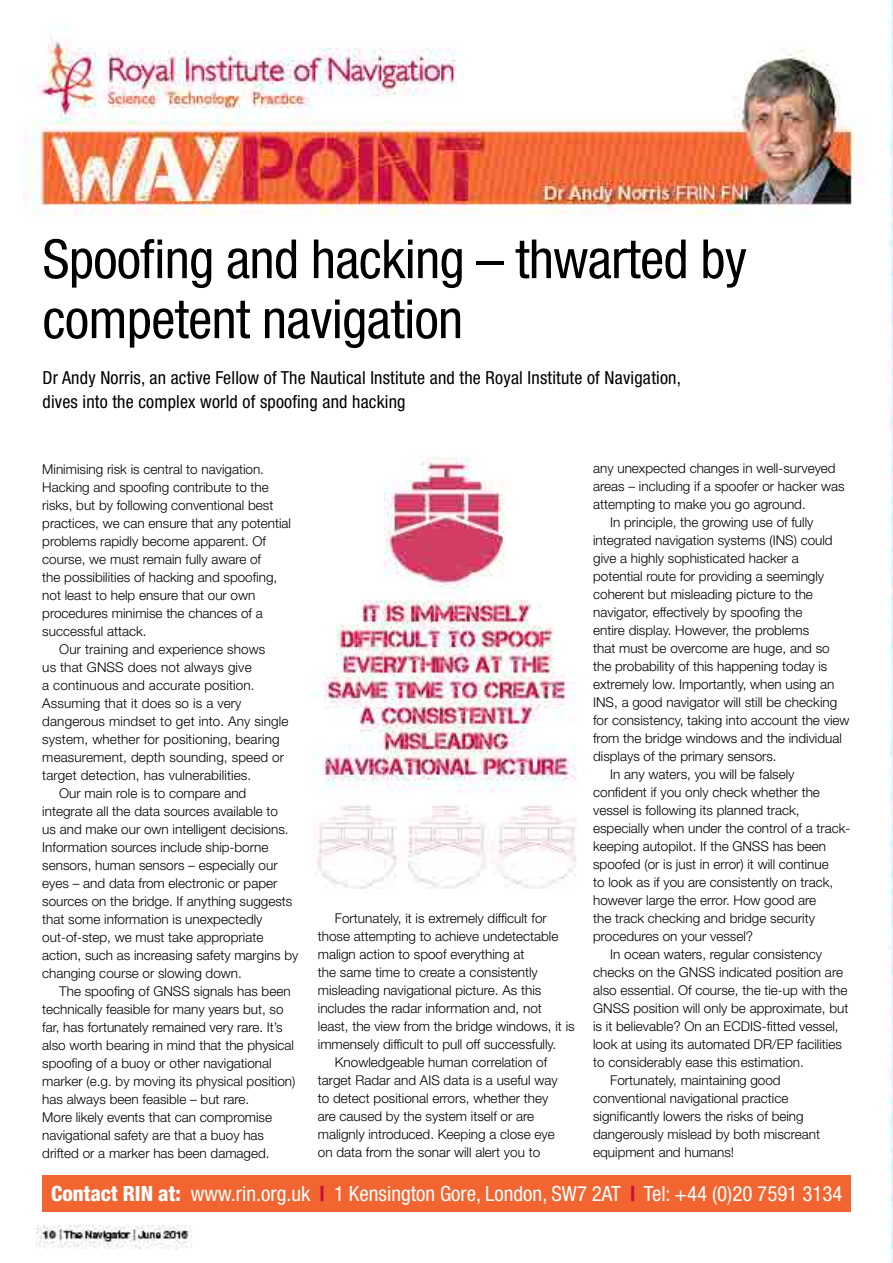
<style>
.page{position:relative;width:893px;height:1263px;background:#fff}
.page>*{position:absolute;margin:0;border:0;box-sizing:border-box;transform-origin:0 0}
.t1{font:condensed 54px/60px "Helvetica Neue LT Std";letter-spacing:-.01em;color:#000}
.t2{font:condensed 21px "Helvetica Neue LT Std";color:#fff}
.t3{font:condensed 18px/24px "Helvetica Neue LT Std";letter-spacing:.01em;color:#000}
.t4{font:300 13.5px "Helvetica Neue LT Std";color:#000}
.s1{font-weight:800}
.s2{font-weight:900;color:#c80f3f}
</style>
<div class="page">
<img style="left:26px;top:0;width:867px;height:1263px">
<div style="left:43px;top:1176px;width:808px;height:36px;background:#f26531"></div>
<h1 class="t1" style="left:43px;top:229px;width:706px">Spoofing and hacking – thwarted by competent navigation</h1>
<h3 class="t3" style="left:43px;top:366px;width:640px">Dr Andy Norris, an active Fellow of The Nautical Institute and the Royal Institute of Navigation, dives into the complex world of spoofing and hacking</h3>
<p class="t4" style="left:42px;top:460px;width:223px">Minimising risk is central to navigation.</p>
<p class="t4" style="left:42px;top:478px;width:228px">Hacking and spoofing contribute to the</p>
<p class="t4" style="left:42px;top:496px;width:233px">risks, but by following conventional best</p>
<p class="t4" style="left:42px;top:514px;width:250px">practices, we can ensure that any potential</p>
<p class="t4" style="left:42px;top:532px;width:225px">problems rapidly become apparent. Of</p>
<p class="t4" style="left:42px;top:550px;width:220px">course, we must remain fully aware of</p>
<p class="t4" style="left:42px;top:568px;width:237px">the possibilities of hacking and spoofing,</p>
<p class="t4" style="left:42px;top:586px;width:215px">not least to help ensure that our own</p>
<p class="t4" style="left:42px;top:604px;width:222px">procedures minimise the chances of a</p>
<p class="t4" style="left:42px;top:622px;width:106px">successful attack.</p>
<p class="t4" style="left:59px;top:640px;width:208px">Our training and experience shows</p>
<p class="t4" style="left:42px;top:658px;width:211px">us that GNSS does not always give</p>
<p class="t4" style="left:42px;top:676px;width:214px">a continuous and accurate position.</p>
<p class="t4" style="left:42px;top:694px;width:201px">Assuming that it does so is a very</p>
<p class="t4" style="left:42px;top:712px;width:248px">dangerous mindset to get into. Any single</p>
<p class="t4" style="left:42px;top:730px;width:239px">system, whether for positioning, bearing</p>
<p class="t4" style="left:42px;top:748px;width:243px">measurement, depth sounding, speed or</p>
<p class="t4" style="left:42px;top:766px;width:211px">target detection, has vulnerabilities.</p>
<p class="t4" style="left:59px;top:784px;width:189px">Our main role is to compare and</p>
<p class="t4" style="left:42px;top:802px;width:237px">integrate all the data sources available to</p>
<p class="t4" style="left:42px;top:820px;width:248px">us and make our own intelligent decisions.</p>
<p class="t4" style="left:42px;top:838px;width:228px">Information sources include ship-borne</p>
<p class="t4" style="left:42px;top:856px;width:237px">sensors, human sensors – especially our</p>
<p class="t4" style="left:42px;top:874px;width:237px">eyes – and data from electronic or paper</p>
<p class="t4" style="left:42px;top:892px;width:252px">sources on the bridge. If anything suggests</p>
<p class="t4" style="left:42px;top:910px;width:222px">that some information is unexpectedly</p>
<p class="t4" style="left:42px;top:928px;width:223px">out-of-step, we must take appropriate</p>
<p class="t4" style="left:42px;top:946px;width:258px">action, such as increasing safety margins by</p>
<p class="t4" style="left:42px;top:964px;width:201px">changing course or slowing down.</p>
<p class="t4" style="left:59px;top:982px;width:233px">The spoofing of GNSS signals has been</p>
<p class="t4" style="left:42px;top:1000px;width:243px">technically feasible for many years but, so</p>
<p class="t4" style="left:42px;top:1018px;width:242px">far, has fortunately remained very rare. It’s</p>
<p class="t4" style="left:42px;top:1036px;width:253px">also worth bearing in mind that the physical</p>
<p class="t4" style="left:42px;top:1054px;width:231px">spoofing of a buoy or other navigational</p>
<p class="t4" style="left:42px;top:1072px;width:255px">marker (e.g. by moving its physical position)</p>
<p class="t4" style="left:42px;top:1090px;width:209px">has always been feasible – but rare.</p>
<p class="t4" style="left:42px;top:1108px;width:231px">More likely events that can compromise</p>
<p class="t4" style="left:42px;top:1126px;width:223px">navigational safety are that a buoy has</p>
<p class="t4" style="left:42px;top:1144px;width:229px">drifted or a marker has been damaged.</p>
<p class="t4" style="left:335px;top:910px;width:214px">Fortunately, it is extremely difficult for</p>
<p class="t4" style="left:318px;top:928px;width:242px">those attempting to achieve undetectable</p>
<p class="t4" style="left:318px;top:946px;width:208px">malign action to spoof everything at</p>
<p class="t4" style="left:318px;top:964px;width:222px">the same time to create a consistently</p>
<p class="t4" style="left:318px;top:982px;width:225px">misleading navigational picture. As this</p>
<p class="t4" style="left:318px;top:1000px;width:226px">includes the radar information and, not</p>
<p class="t4" style="left:318px;top:1018px;width:258px">least, the view from the bridge windows, it is</p>
<p class="t4" style="left:318px;top:1036px;width:240px">immensely difficult to pull off successfully.</p>
<p class="t4" style="left:335px;top:1054px;width:214px">Knowledgeable human correlation of</p>
<p class="t4" style="left:318px;top:1072px;width:241px">target Radar and AIS data is a useful way</p>
<p class="t4" style="left:318px;top:1090px;width:232px">to detect positional errors, whether they</p>
<p class="t4" style="left:318px;top:1108px;width:218px">are caused by the system itself or are</p>
<p class="t4" style="left:318px;top:1126px;width:238px">malignly introduced. Keeping a close eye</p>
<p class="t4" style="left:318px;top:1144px;width:224px">on data from the sonar will alert you to</p>
<p class="t4" style="left:593px;top:460px;width:244px">any unexpected changes in well-surveyed</p>
<p class="t4" style="left:593px;top:478px;width:253px">areas – including if a spoofer or hacker was</p>
<p class="t4" style="left:593px;top:496px;width:214px">attempting to make you go aground.</p>
<p class="t4" style="left:610px;top:514px;width:205px">In principle, the growing use of fully</p>
<p class="t4" style="left:593px;top:532px;width:241px">integrated navigation systems (INS) could</p>
<p class="t4" style="left:593px;top:550px;width:207px">give a highly sophisticated hacker a</p>
<p class="t4" style="left:593px;top:568px;width:233px">potential route for providing a seemingly</p>
<p class="t4" style="left:593px;top:586px;width:221px">coherent but misleading picture to the</p>
<p class="t4" style="left:593px;top:604px;width:211px">navigator, effectively by spoofing the</p>
<p class="t4" style="left:593px;top:622px;width:218px">entire display. However, the problems</p>
<p class="t4" style="left:593px;top:640px;width:238px">that must be overcome are huge, and so</p>
<p class="t4" style="left:593px;top:658px;width:236px">the probability of this happening today is</p>
<p class="t4" style="left:593px;top:676px;width:243px">extremely low. Importantly, when using an</p>
<p class="t4" style="left:593px;top:694px;width:246px">INS, a good navigator will still be checking</p>
<p class="t4" style="left:593px;top:712px;width:258px">for consistency, taking into account the view</p>
<p class="t4" style="left:593px;top:730px;width:250px">from the bridge windows and the individual</p>
<p class="t4" style="left:593px;top:748px;width:185px">displays of the primary sensors.</p>
<p class="t4" style="left:610px;top:766px;width:186px">In any waters, you will be falsely</p>
<p class="t4" style="left:593px;top:784px;width:228px">confident if you only check whether the</p>
<p class="t4" style="left:593px;top:802px;width:208px">vessel is following its planned track,</p>
<p class="t4" style="left:593px;top:820px;width:259px">especially when under the control of a track-</p>
<p class="t4" style="left:593px;top:838px;width:235px">keeping autopilot. If the GNSS has been</p>
<p class="t4" style="left:593px;top:856px;width:237px">spoofed (or is just in error) it will continue</p>
<p class="t4" style="left:593px;top:874px;width:242px">to look as if you are consistently on track,</p>
<p class="t4" style="left:593px;top:892px;width:225px">however large the error. How good are</p>
<p class="t4" style="left:593px;top:910px;width:223px">the track checking and bridge security</p>
<p class="t4" style="left:593px;top:928px;width:162px">procedures on your vessel?</p>
<p class="t4" style="left:610px;top:946px;width:213px">In ocean waters, regular consistency</p>
<p class="t4" style="left:593px;top:964px;width:251px">checks on the GNSS indicated position are</p>
<p class="t4" style="left:593px;top:982px;width:256px">also essential. Of course, the tie-up with the</p>
<p class="t4" style="left:593px;top:1000px;width:257px">GNSS position will only be approximate, but</p>
<p class="t4" style="left:593px;top:1018px;width:247px">is it believable? On an ECDIS-fitted vessel,</p>
<p class="t4" style="left:593px;top:1036px;width:250px">look at using its automated DR/EP facilities</p>
<p class="t4" style="left:593px;top:1054px;width:212px">to considerably ease this estimation.</p>
<p class="t4" style="left:610px;top:1072px;width:172px">Fortunately, maintaining good</p>
<p class="t4" style="left:593px;top:1090px;width:197px">conventional navigational practice</p>
<p class="t4" style="left:593px;top:1108px;width:212px">significantly lowers the risks of being</p>
<p class="t4" style="left:593px;top:1126px;width:229px">dangerously mislead by both miscreant</p>
<p class="t4" style="left:593px;top:1144px;width:143px">equipment and humans!</p>
<h2 class="t2" style="left:51px;top:1182px;width:793px"><span class="s1">Contact RIN at:</span> www.rin.org.uk <span class="s2">|</span> 1 Kensington Gore, London, SW7 2AT <span class="s2">|</span> Tel: +44 (0)20 7591 3134</h2>
</div>
